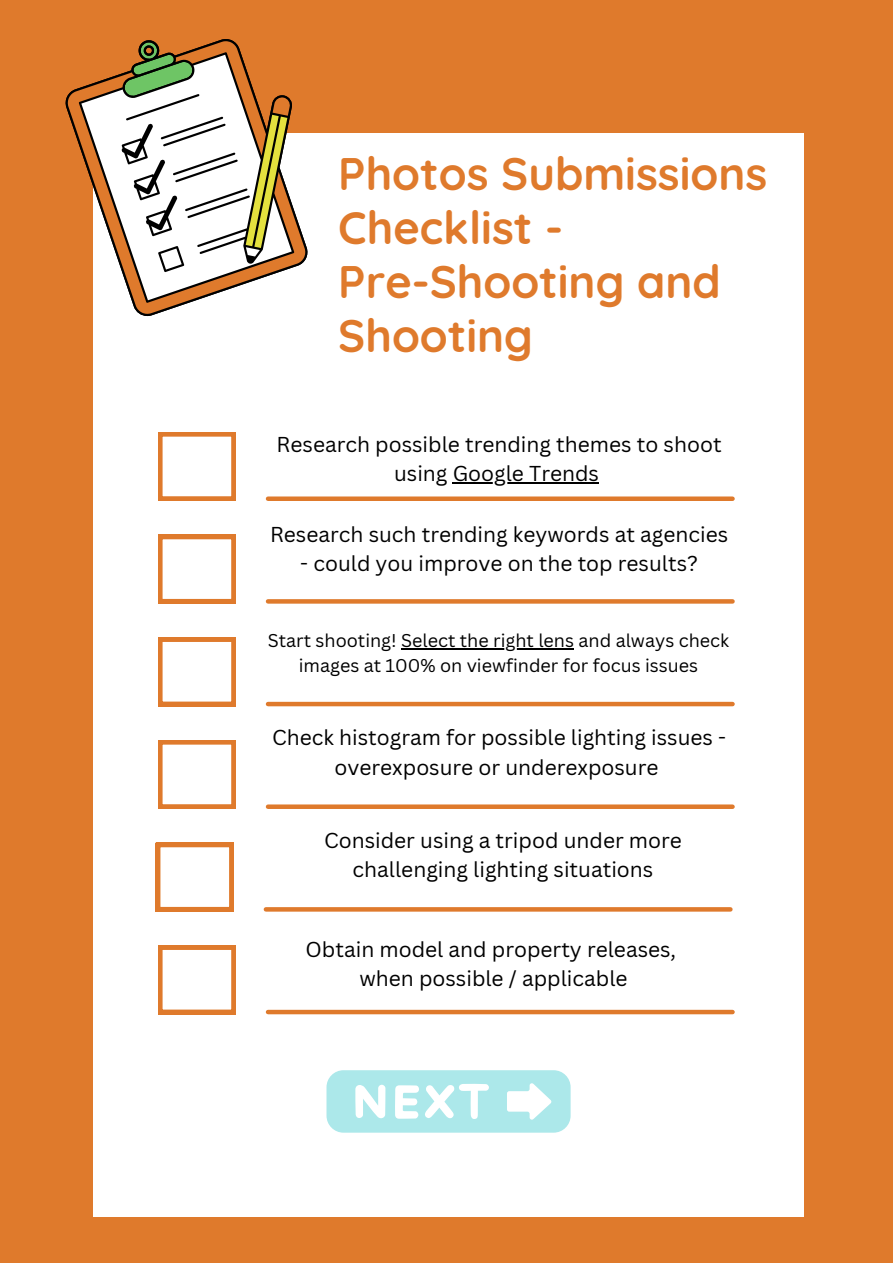
<style>
.page{position:relative;width:893px;height:1264px;background:#fff}
.page>*{position:absolute;margin:0;border:0;box-sizing:border-box;transform-origin:0 0}
.t1{font:700 45.45px/54px "Quicksand";color:#df7a2c}
.t2{font:21px/29.2px "Canva Sans";color:#000;text-align:center}
.t3{font:18px/24.8px "Canva Sans";color:#000;text-align:center}
</style>
<div class="page">
<div style="left:0;top:0;width:892px;height:1262px;background:#df7a2c"></div>
<div style="left:93px;top:133px;width:710px;height:1084px;background:#fff"></div>
<svg style="left:66px;top:41px;width:239px;height:274px"></svg>
<svg style="left:158px;top:432px;width:78px;height:69px"></svg>
<div style="left:268px;top:496px;width:464px;height:5px;background:#df7a2c"></div>
<svg style="left:158px;top:535px;width:78px;height:68px"></svg>
<svg style="left:268px;top:599px;width:464px;height:4px;fill:#df7a2c"></svg>
<svg style="left:158px;top:637px;width:78px;height:69px"></svg>
<div style="left:268px;top:701px;width:464px;height:5px;background:#df7a2c"></div>
<svg style="left:158px;top:740px;width:78px;height:68px"></svg>
<div style="left:268px;top:804px;width:464px;height:5px;background:#df7a2c"></div>
<svg style="left:156px;top:842px;width:77px;height:69px"></svg>
<svg style="left:266px;top:907px;width:464px;height:4px;fill:#df7a2c"></svg>
<svg style="left:158px;top:945px;width:78px;height:69px"></svg>
<div style="left:268px;top:1009px;width:464px;height:5px;background:#df7a2c"></div>
<div style="left:326px;top:1070px;width:244px;height:62px;background:#ace8ea;border-radius:17px"></div>
<svg style="left:355px;top:1084px;width:30px;height:34px"></svg>
<svg style="left:395px;top:1083px;width:94px;height:36px"></svg>
<svg style="left:507px;top:1083px;width:44px;height:37px"></svg>
<hr style="left:452px;top:482px;width:147px;height:1px;background:#000">
<hr style="left:401px;top:648px;width:173px;height:1px;background:#000">
<h1 class="t1" style="left:338px;top:146px;width:430px">Photos Submissions<br>Checklist -<br>Pre-Shooting and<br>Shooting</h1>
<p class="t2" style="left:276px;top:429px;width:446px">Research possible trending themes to shoot using Google Trends</p>
<p class="t2" style="left:270px;top:519px;width:459px">Research such trending keywords at agencies</p>
<p class="t2" style="left:300px;top:548px;width:399px">- could you improve on the top results?</p>
<p class="t3" style="left:268px;top:627px;width:462px">Start shooting! Select the right lens and always check images at 100% on viewfinder for focus issues</p>
<p class="t2" style="left:272px;top:722px;width:455px">Check histogram for possible lighting issues - overexposure or underexposure</p>
<p class="t2" style="left:324px;top:825px;width:359px">Consider using a tripod under more challenging lighting situations</p>
<p class="t2" style="left:305px;top:934px;width:372px">Obtain model and property releases, when possible / applicable</p>
</div>
